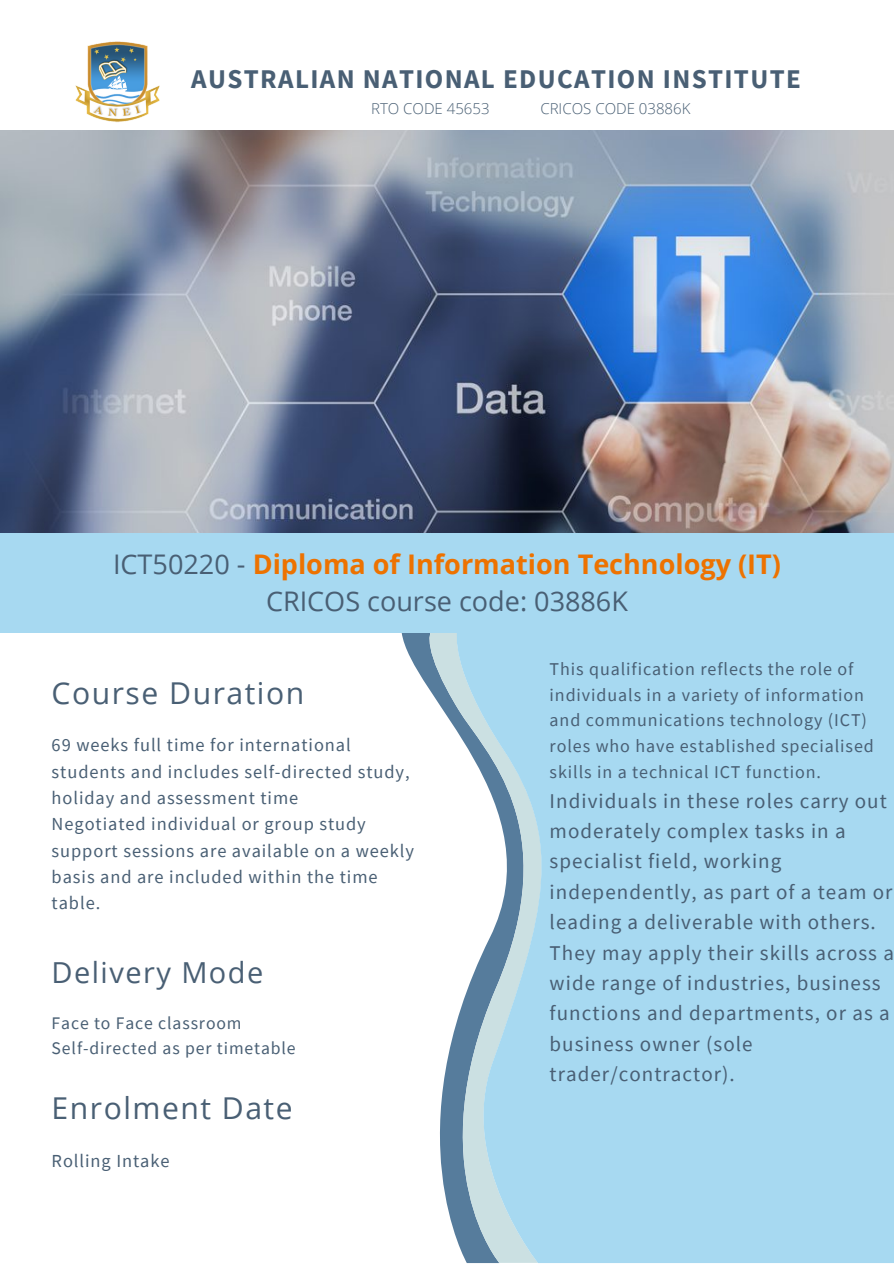
<style>
.page{position:relative;width:894px;height:1264px;background:#fff}
.page>*{position:absolute;margin:0;border:0;box-sizing:border-box;transform-origin:0 0}
.t1{font:30.15px "Open Sans";letter-spacing:.05em;color:#495f74}
.t2{font:28.95px "Open Sans";letter-spacing:.05em;color:#495f74}
.t3{font:700 27px "Open Sans";color:#ed7200}
.t4{font:700 27px "Source Sans Pro";letter-spacing:.05em;color:#495f74}
.t5{font:27px "Open Sans";color:#495f74}
.t6{font:21px/30.5px "Source Sans Pro";letter-spacing:.05em;color:#495f74}
.t7{font:18.45px/26.4px "Source Sans Pro";letter-spacing:.05em;color:#495f74}
.t8{font:18px/26px "Source Sans Pro";letter-spacing:.05em;color:#495f74}
.t9{font:17.7px "Source Sans Pro";letter-spacing:.05em;color:#495f74}
.t10{font:300 15px "Open Sans";color:#495f74}
.s1{font-weight:400;color:#495f74}
</style>
<div class="page">
<svg style="left:393px;top:632px;width:26px;height:41px"></svg>
<svg style="left:419px;top:632px;width:30px;height:581px"></svg>
<svg style="left:449px;top:632px;width:444px;height:630px;background:#a9d7ed"></svg>
<div style="left:0;top:532px;width:893px;height:100px;background:#a7d9f1"></div>
<img style="left:0;top:131px;width:893px;height:401px">
<img style="left:16px;top:41px;width:204px;height:192px">
<p class="t4" style="left:191px;top:61px;width:611px">AUSTRALIAN NATIONAL EDUCATION INSTITUTE</p>
<p class="t10" style="left:371px;top:97px;width:120px">RTO CODE 45653</p>
<p class="t10" style="left:540px;top:97px;width:151px">CRICOS CODE 03886K</p>
<p class="t3" style="left:113px;top:545px;width:669px"><span class="s1">ICT50220 -</span> Diploma of Information Technology (IT)</p>
<p class="t5" style="left:266px;top:582px;width:363px">CRICOS course code: 03886K</p>
<p class="t1" style="left:52px;top:671px;width:254px">Course Duration</p>
<p class="t7" style="left:52px;top:731px;width:359px">69 weeks full time for international students and includes self-directed study, holiday and assessment time</p>
<p class="t7" style="left:52px;top:810px;width:364px">Negotiated individual or group study support sessions are available on a weekly basis and are included within the time table.</p>
<p class="t2" style="left:52px;top:952px;width:213px">Delivery Mode</p>
<p class="t9" style="left:52px;top:1011px;width:191px">Face to Face classroom</p>
<p class="t9" style="left:52px;top:1037px;width:245px">Self-directed as per timetable</p>
<p class="t1" style="left:52px;top:1086px;width:242px">Enrolment Date</p>
<p class="t7" style="left:52px;top:1147px;width:119px">Rolling Intake</p>
<p class="t8" style="left:549px;top:655px;width:325px">This qualification reflects the role of individuals in a variety of information and communications technology (ICT) roles who have established specialised skills in a technical ICT function.</p>
<p class="t6" style="left:549px;top:784px;width:346px">Individuals in these roles carry out moderately complex tasks in a specialist field, working independently, as part of a team or leading a deliverable with others.<br>They may apply their skills across a wide range of industries, business functions and departments, or as a business owner (sole trader/contractor).</p>
</div>
